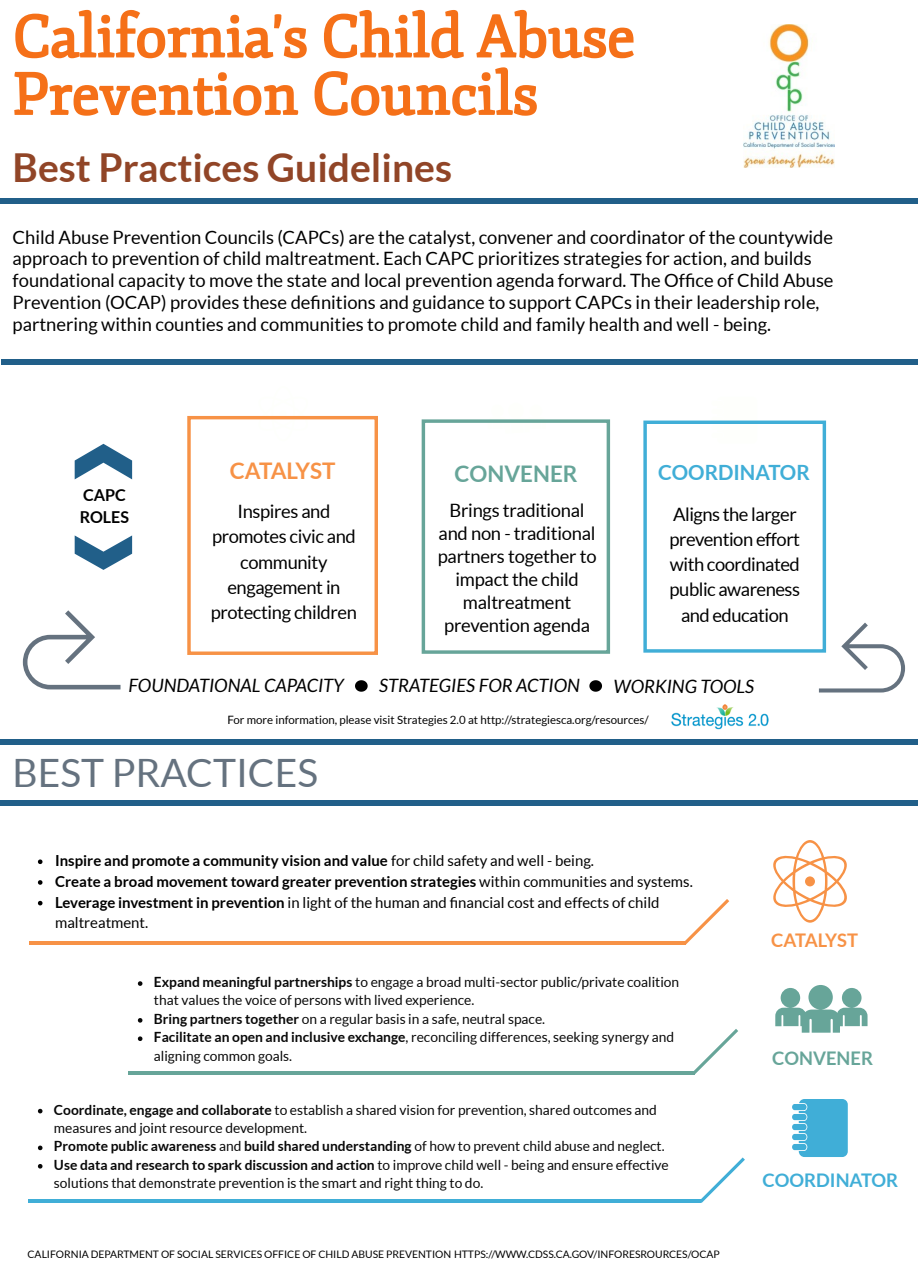
<style>
.page{position:relative;width:918px;height:1272px;background:#fff}
.page>*{position:absolute;margin:0;border:0;box-sizing:border-box;transform-origin:0 0}
.t1{font:700 39px "Lato";color:#914527}
.t2{font:39px "Lato";color:#65727f}
.t3{font:700 22.35px "Lato";color:#f79246}
.t4{font:700 22.35px "Lato";color:#67a599}
.t5{font:700 20.55px "Lato";color:#40aed7}
.t6{font:18.45px/23px "Lato";color:#000}
.t7{font:18.45px/25.3px "Lato";letter-spacing:-.025em;color:#000;text-align:center}
.t8{font:18.45px/25.3px "Lato";letter-spacing:-.02em;color:#000;text-align:center}
.t9{font:italic 18.45px "Lato";color:#000}
.t10{font:700 18.45px "Lato";color:#40aed7}
.t11{font:700 18.45px "Lato";color:#f79246}
.t12{font:700 18.45px "Lato";color:#67a599}
.t13{font:700 16.05px/21.9px "Lato";color:#000}
.t14{font:700 15px "Lato";color:#000}
.t15{font:15px/20.7px "Lato";color:#000}
.t16{font:13.8px/18.5px "Lato";color:#080808}
.t17{font:700 13.8px "Lato";color:#080808}
.t18{font:11.55px "Lato";color:#000}
.t19{font:10.35px "Lato";color:#000}
.s1{font-weight:400}
.s2{font-weight:700}
</style>
<div class="page">
<svg style="left:262px;top:415px;width:42px;height:1px"></svg>
<svg style="left:712px;top:420px;width:45px;height:1px"></svg>
<svg style="left:15px;top:10px;width:619px;height:48px"></svg>
<svg style="left:14px;top:72px;width:284px;height:44px"></svg>
<div style="left:0;top:198px;width:213px;height:6px;background:#215f89"></div>
<div style="left:213px;top:198px;width:213px;height:6px;background:#215f89"></div>
<div style="left:426px;top:198px;width:212px;height:6px;background:#215f89"></div>
<div style="left:638px;top:198px;width:213px;height:6px;background:#215f89"></div>
<div style="left:851px;top:198px;width:67px;height:6px;background:#215f89"></div>
<div style="left:1px;top:359px;width:213px;height:6px;background:#215f89"></div>
<div style="left:214px;top:359px;width:213px;height:6px;background:#215f89"></div>
<div style="left:427px;top:359px;width:212px;height:6px;background:#215f89"></div>
<div style="left:639px;top:359px;width:213px;height:6px;background:#215f89"></div>
<div style="left:852px;top:359px;width:66px;height:6px;background:#215f89"></div>
<div style="left:0;top:739px;width:213px;height:6px;background:#215f89"></div>
<div style="left:213px;top:739px;width:213px;height:6px;background:#215f89"></div>
<div style="left:426px;top:739px;width:212px;height:6px;background:#215f89"></div>
<div style="left:638px;top:739px;width:213px;height:6px;background:#215f89"></div>
<div style="left:851px;top:739px;width:67px;height:6px;background:#215f89"></div>
<div style="left:0;top:800px;width:213px;height:6px;background:#215f89"></div>
<div style="left:213px;top:800px;width:213px;height:6px;background:#215f89"></div>
<div style="left:426px;top:800px;width:212px;height:6px;background:#215f89"></div>
<div style="left:638px;top:800px;width:213px;height:6px;background:#215f89"></div>
<div style="left:851px;top:800px;width:67px;height:6px;background:#215f89"></div>
<hr style="left:602px;top:941px;width:84px;height:3px;background:#f79246">
<hr style="left:519px;top:941px;width:83px;height:3px;background:#f79246">
<hr style="left:435px;top:941px;width:84px;height:3px;background:#f79246">
<hr style="left:351px;top:941px;width:84px;height:3px;background:#f79246">
<hr style="left:267px;top:941px;width:84px;height:3px;background:#f79246">
<hr style="left:183px;top:941px;width:84px;height:3px;background:#f79246">
<hr style="left:99px;top:941px;width:84px;height:3px;background:#f79246">
<hr style="left:30px;top:941px;width:69px;height:3px;background:#f79246">
<hr style="left:611px;top:1071px;width:84px;height:3px;background:#67a599">
<hr style="left:527px;top:1071px;width:84px;height:3px;background:#67a599">
<hr style="left:444px;top:1071px;width:84px;height:3px;background:#67a599">
<hr style="left:360px;top:1071px;width:84px;height:3px;background:#67a599">
<hr style="left:276px;top:1071px;width:84px;height:3px;background:#67a599">
<hr style="left:192px;top:1071px;width:84px;height:3px;background:#67a599">
<hr style="left:128px;top:1071px;width:64px;height:3px;background:#67a599">
<hr style="left:617px;top:1200px;width:84px;height:3px;background:#40aed7">
<hr style="left:534px;top:1200px;width:84px;height:3px;background:#40aed7">
<hr style="left:450px;top:1200px;width:84px;height:3px;background:#40aed7">
<hr style="left:366px;top:1200px;width:84px;height:3px;background:#40aed7">
<hr style="left:282px;top:1200px;width:84px;height:3px;background:#40aed7">
<hr style="left:198px;top:1200px;width:84px;height:3px;background:#40aed7">
<hr style="left:114px;top:1200px;width:84px;height:3px;background:#40aed7">
<hr style="left:31px;top:1200px;width:84px;height:3px;background:#40aed7">
<svg style="left:315px;top:67px;width:222px;height:49px"></svg>
<img style="left:744px;top:24px;width:90px;height:144px">
<div style="left:187px;top:416px;width:191px;height:239px;border:3px solid #f79246"></div>
<div style="left:643px;top:421px;width:183px;height:232px;border:3px solid #40aed7"></div>
<div style="left:422px;top:419px;width:188px;height:235px;border:3px solid #67a599"></div>
<svg style="left:75px;top:444px;width:57px;height:35px"></svg>
<svg style="left:75px;top:535px;width:57px;height:35px"></svg>
<svg style="left:355px;top:680px;width:13px;height:12px"></svg>
<svg style="left:589px;top:680px;width:13px;height:12px"></svg>
<svg style="left:819px;top:623px;width:86px;height:69px"></svg>
<svg style="left:23px;top:610px;width:98px;height:79px"></svg>
<img style="left:671px;top:704px;width:98px;height:26px">
<svg style="left:38px;top:859px;width:5px;height:5px"></svg>
<svg style="left:38px;top:880px;width:5px;height:5px"></svg>
<svg style="left:685px;top:899px;width:44px;height:45px"></svg>
<svg style="left:38px;top:901px;width:5px;height:4px"></svg>
<svg style="left:773px;top:840px;width:74px;height:83px"></svg>
<svg style="left:138px;top:981px;width:4px;height:5px"></svg>
<svg style="left:138px;top:1018px;width:4px;height:5px"></svg>
<svg style="left:138px;top:1036px;width:4px;height:5px"></svg>
<svg style="left:694px;top:1029px;width:44px;height:45px"></svg>
<svg style="left:775px;top:985px;width:92px;height:48px"></svg>
<svg style="left:38px;top:1109px;width:5px;height:4px"></svg>
<svg style="left:38px;top:1145px;width:5px;height:5px"></svg>
<svg style="left:699px;top:1157px;width:46px;height:46px"></svg>
<svg style="left:792px;top:1099px;width:56px;height:58px;background:#53b6db"></svg>
<svg style="left:38px;top:1164px;width:5px;height:4px"></svg>
<h1 class="t1" style="left:13px;top:145px;width:441px">Best Practices Guidelines</h1>
<p class="t6" style="left:13px;top:226px;width:822px;line-height:21.8px">Child Abuse Prevention Councils (CAPCs) are the catalyst, convener and coordinator of the countywide approach to prevention of child maltreatment. Each CAPC prioritizes strategies for action, and builds foundational capacity to move the state and local prevention agenda forward. The Office of Child Abuse Prevention (OCAP) provides these definitions and guidance to support CAPCs in their leadership role, partnering within counties and communities to promote child and family health and well - being.</p>
<p class="t13" style="left:80px;top:484px;width:51px">CAPC<br>ROLES</p>
<h2 class="t3" style="left:230px;top:458px;width:107px">CATALYST</h2>
<h2 class="t5" style="left:658px;top:461px;width:153px">COORDINATOR</h2>
<p class="t6" style="left:438px;top:499px;width:160px;text-align:center">Brings traditional and non - traditional partners together to impact the child maltreatment prevention agenda</p>
<h2 class="t4" style="left:455px;top:461px;width:124px">CONVENER</h2>
<p class="t8" style="left:211px;top:499px;width:148px">Inspires and promotes civic and community engagement in protecting children</p>
<p class="t7" style="left:670px;top:501px;width:132px">Aligns the larger prevention effort with coordinated public awareness and education</p>
<p class="t9" style="left:128px;top:675px;width:217px">FOUNDATIONAL CAPACITY</p>
<p class="t9" style="left:379px;top:675px;width:202px">STRATEGIES FOR ACTION</p>
<p class="t9" style="left:614px;top:676px;width:142px">WORKING TOOLS</p>
<p class="t18" style="left:227px;top:713px;width:423px">For more information, please visit Strategies 2.0 at http://strategiesca.org/resources/</p>
<h1 class="t2" style="left:13px;top:751px;width:307px">BEST PRACTICES</h1>
<p class="t14" style="left:55px;top:852px;width:540px">Inspire and promote a community vision and value <span class="s1">for child safety and well - being.</span></p>
<p class="t14" style="left:55px;top:873px;width:639px">Create a broad movement toward greater prevention strategies <span class="s1">within communities and systems.</span></p>
<p class="t15" style="left:55px;top:892px;width:606px"><span class="s2">Leverage investment in prevention</span> in light of the human and financial cost and effects of child maltreatment.</p>
<p class="t16" style="left:154px;top:973px;width:527px"><span class="s2">Expand meaningful partnerships</span> to engage a broad multi-sector public/private coalition that values the voice of persons with lived experience.</p>
<p class="t16" style="left:154px;top:1010px;width:393px"><span class="s2">Bring partners together</span> on a regular basis in a safe, neutral space.</p>
<p class="t16" style="left:154px;top:1028px;width:522px"><span class="s2">Facilitate an open and inclusive exchange</span>, reconciling differences, seeking synergy and aligning common goals.</p>
<p class="t16" style="left:54px;top:1100px;width:604px"><span class="s2">Coordinate, engage and collaborate</span> to establish a shared vision for prevention, shared outcomes and measures and joint resource development.</p>
<p class="t17" style="left:54px;top:1138px;width:612px">Promote public awareness <span class="s1">and</span> build shared understanding <span class="s1">of how to prevent child abuse and neglect.</span></p>
<p class="t16" style="left:54px;top:1155px;width:616px"><span class="s2">Use data and research to spark discussion and action</span> to improve child well - being and ensure effective solutions that demonstrate prevention is the smart and right thing to do.</p>
<p class="t19" style="left:28px;top:1249px;width:694px">CALIFORNIA DEPARTMENT OF SOCIAL SERVICES OFFICE OF CHILD ABUSE PREVENTION HTTPS://WWW.CDSS.CA.GOV/INFORESROURCES/OCAP</p>
<h2 class="t11" style="left:771px;top:929px;width:88px">CATALYST</h2>
<h2 class="t12" style="left:772px;top:1048px;width:102px">CONVENER</h2>
<h2 class="t10" style="left:762px;top:1170px;width:137px">COORDINATOR</h2>
</div>
